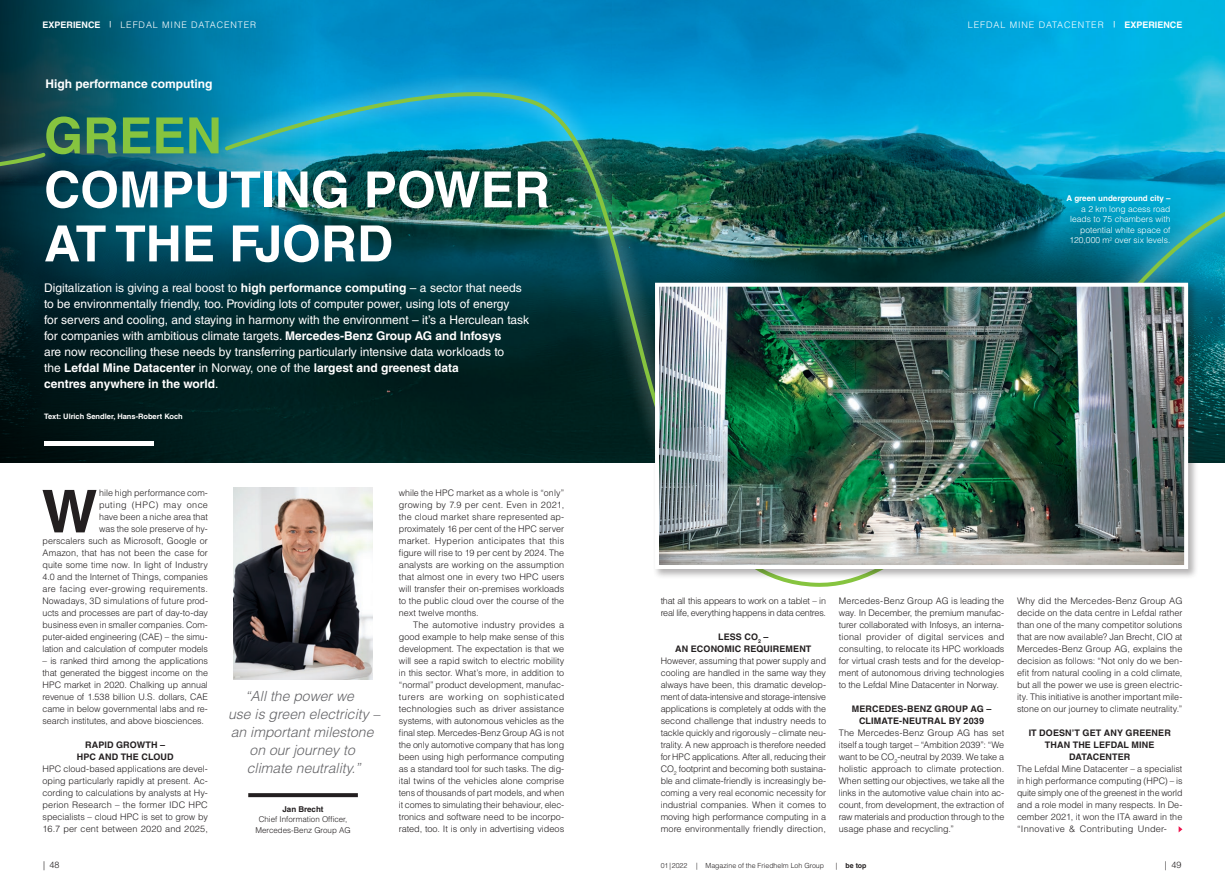
<style>
.page{position:relative;width:1225px;height:893px;background:#fff}
.page>*{position:absolute;margin:0;border:0;box-sizing:border-box;transform-origin:0 0}
._04_Fliesstext_Initi{font:700 59.1px "Helvetica LT Std";color:#231f20}
._01_Headline{font:700 50px/54px "Helvetica LT Std";color:#fff}
._01_Headline-2{font:700 50px "Helvetica LT Std";color:#86c43f}
._08_Zitat{font:italic 300 14px/18px "Helvetica LT Std";color:#636366}
._02_Vorspann{font:12px/16px "Helvetica LT Std";color:#fff}
._00_Topline{font:700 12px "Helvetica LT Std";color:#fff}
._05_Fliesstext_Einzu{font:300 9px/12px "Helvetica LT Std";color:#231f20;text-align:justify}
._06_Fliesstext_Einzu{font:300 9px/12px "Helvetica LT Std";letter-spacing:-.02em;color:#231f20;text-align:justify}
._04_Fliesstext_Initi-2{font:300 9px/12px "Helvetica LT Std";color:#231f20;text-align:right}
._07_Zwischentitel{font:700 9px/12px "Helvetica LT Std";letter-spacing:.01em;color:#231f20;text-align:center}
.t1{font:300 9px "Helvetica LT Std";letter-spacing:.1em;color:#fff}
._12_Infokasten_Fließ{font:300 8.5px/10.5px "Helvetica LT Std";color:#fff;text-align:right}
._08_Zitatgeber_Funkt{font:300 8px/10.5px "Helvetica LT Std";color:#231f20;text-align:center}
._11_Bildinschrift_we{font:700 8px "Helvetica LT Std";color:#fff}
._08_Zitatgeber_Funkt-2{font:700 8px "Helvetica LT Std";color:#231f20}
._02_Vorspann-2{font:700 7.5px "Helvetica LT Std";color:#fff}
.t2{font:300 7px "Helvetica LT Std";color:#231f20}
.t3{font:700 7px "Helvetica LT Std";color:#231f20}
.s1{font-weight:700}
.s2{font-weight:300}
</style>
<div class="page">
<svg style="left:431px;top:0;width:181px;height:69px;background:#0088c5"></svg>
<svg style="left:612px;top:0;width:613px;height:69px;background:#009bd3"></svg>
<svg style="left:0;top:0;width:431px;height:463px;background:#02465a"></svg>
<hr style="left:44px;top:442px;width:110px;height:4px;background:#fff">
<svg style="left:1178px;top:826px;width:4px;height:6px"></svg>
<img style="left:233px;top:606px;width:140px;height:73px">
<svg style="left:208px;top:73px;width:150px;height:533px"></svg>
<img style="left:223px;top:69px;width:1002px;height:527px">
<svg style="left:0;top:136px;width:62px;height:50px;background:#0f3541"></svg>
<svg style="left:0;top:149px;width:49px;height:21px"></svg>
<div style="left:653px;top:281px;width:545px;height:298px;background:#231f20;opacity:.34"></div>
<img style="left:660px;top:288px;width:523px;height:276px">
<div style="left:655px;top:283px;width:533px;height:286px;border:4px solid #fff"></div>
<svg style="left:248px;top:793px;width:110px;height:4px"></svg>
<p class="t1" style="left:43px;top:19px;width:215px"><span class="s1">EXPERIENCE</span> <sup>|</sup> LEFDAL MINE DATACENTER</p>
<p class="_00_Topline" style="left:45px;top:77px;width:168px">High performance computing</p>
<p class="_01_Headline-2" style="left:44px;top:105px;width:179px">GREEN</p>
<p class="_01_Headline" style="left:44px;top:162px;width:507px">COMPUTING POWER<br>AT THE FJORD</p>
<p class="_02_Vorspann" style="left:44px;top:280px;width:486px">Digitalization is giving a real boost to <span class="s1">high performance computing</span> – a sector that needs to be environmentally friendly, too. Providing lots of computer power, using lots of energy<br>for servers and cooling, and staying in harmony with the environment – it’s a Herculean task for companies with ambitious climate targets. <span class="s1">Mercedes-Benz Group AG and Infosys<br></span>are now reconciling these needs by transferring particularly intensive data workloads to<br>the <span class="s1">Lefdal Mine Datacenter</span> in Norway, one of the <span class="s1">largest and greenest data<br>centres anywhere in the world</span>.</p>
<p class="_02_Vorspann-2" style="left:44px;top:412px;width:140px">Text: Ulrich Sendler, Hans-Robert Koch</p>
<p class="_04_Fliesstext_Initi-2" style="left:43px;top:487px;width:167px">hile high performance com-<br>puting (HPC) may once<br>have been a niche area that<br>was the sole preserve of hy-<br>perscalers such as Microsoft, Google or Amazon, that has not been the case for quite some time now. In light of Industry 4.0 and the Internet of Things, companies are facing ever-growing requirements.<br>Nowadays, 3D simulations of future prod&shy;ucts and processes are part of day-to-day business even in smaller companies. Com&shy;puter-aided engineering (CAE) – the simu&shy;lation and calculation of computer models</p>
<p class="_04_Fliesstext_Initi-2" style="left:43px;top:655px;width:167px;text-align:justify">– is ranked third among the applications that generated the biggest income on the HPC market in 2020. Chalking up annual revenue of 1.538 billion U.S. dollars, CAE came in below governmental labs and re&shy;search institutes, and above biosciences.</p>
<p class="_07_Zwischentitel" style="left:85px;top:739px;width:82px">RAPID GROWTH –</p>
<p class="_07_Zwischentitel" style="left:77px;top:751px;width:99px">HPC AND THE CLOUD</p>
<p class="_05_Fliesstext_Einzu" style="left:43px;top:763px;width:167px">HPC cloud-based applications are devel&shy;oping particularly rapidly at present. Ac&shy;cording to calculations by analysts at Hy&shy;perion Research – the former IDC HPC specialists – cloud HPC is set to grow by 16.7 per cent between 2020 and 2025,</p>
<p class="_04_Fliesstext_Initi" style="left:42px;top:475px;width:57px">W</p>
<p class="_08_Zitat" style="left:245px;top:687px;width:110px">“All the power we</p>
<p class="_08_Zitat" style="left:228px;top:705px;width:153px">use is green electricity – an important milestone</p>
<p class="_08_Zitat" style="left:249px;top:741px;width:107px">on our journey to</p>
<p class="_08_Zitat" style="left:247px;top:759px;width:115px">climate neutrality.”</p>
<p class="_08_Zitatgeber_Funkt-2" style="left:282px;top:804px;width:42px">Jan Brecht</p>
<p class="_08_Zitatgeber_Funkt" style="left:255px;top:814px;width:97px">Chief Information Officer,<br>Mercedes-Benz Group AG</p>
<p class="_05_Fliesstext_Einzu" style="left:399px;top:487px;width:167px">while the HPC market as a whole is “only” growing by 7.9 per cent. Even in 2021, the cloud market share represented ap&shy;proximately 16 per cent of the HPC server market. Hyperion anticipates that this figure will rise to 19 per cent by 2024. The analysts are working on the assumption that almost one in every two HPC users will transfer their on-premises workloads to the public cloud over the course of the next twelve months.</p>
<p class="_06_Fliesstext_Einzu" style="left:399px;top:619px;width:167px;text-indent:14px">The automotive industry provides a good example to help make sense of this development. The expectation is that we will see a rapid switch to electric mobility in this sector. What’s more, in addition to “normal” product development, manufac&shy;turers are working on sophisticated technologies such as driver assistance systems, with autonomous vehicles as the final step. Mercedes-Benz Group AG is not the only automotive company that has long been using high performance computing as a standard tool for such tasks. The dig&shy;ital twins of the vehicles alone comprise tens of thousands of part models, and when it comes to simulating their behaviour, elec&shy;tronics and software need to be incorpo&shy;rated, too. It is only in advertising videos</p>
<p class="t1" style="left:968px;top:19px;width:216px">LEFDAL MINE DATACENTER <sup>|</sup> <span class="s1">EXPERIENCE</span></p>
<p class="_11_Bildinschrift_we" style="left:1066px;top:194px;width:106px">A green underground city –</p>
<p class="_12_Infokasten_Fließ" style="left:1081px;top:203px;width:91px">a 2 km long acess road</p>
<p class="_12_Infokasten_Fließ" style="left:1069px;top:214px;width:103px">leads to 75 chambers with potential white space of<br>120,000 m<sup>2</sup> over six levels.</p>
<p class="_06_Fliesstext_Einzu" style="left:660px;top:595px;width:167px">that all this appears to work on a tablet – in real life, everything happens in data centres.</p>
<p class="_07_Zwischentitel" style="left:675px;top:631px;width:138px">LESS CO<sub>2</sub> –<br>AN ECONOMIC REQUIREMENT</p>
<p class="_05_Fliesstext_Einzu" style="left:660px;top:655px;width:167px">However, assuming that power supply and cooling are handled in the same way they always have been, this dramatic develop&shy;ment of data-intensive and storage-intensive applications is completely at odds with the second challenge that industry needs to tackle quickly and rigorously – climate neu&shy;trality. A new approach is therefore needed for HPC applications. After all, reducing their CO<sub>2</sub> footprint and becoming both sustaina&shy;ble and climate-friendly is increasingly be&shy;coming a very real economic necessity for industrial companies. When it comes to moving high performance computing in a more environmentally friendly direction,</p>
<p class="_05_Fliesstext_Einzu" style="left:839px;top:595px;width:167px">Mercedes-Benz Group AG is leading the way. In December, the premium manufac&shy;turer collaborated with Infosys, an interna&shy;tional provider of digital services and consulting, to relocate its HPC workloads for virtual crash tests and for the develop&shy;ment of autonomous driving technologies to the Lefdal Mine Datacenter in Norway.</p>
<p class="_07_Zwischentitel" style="left:851px;top:703px;width:141px">MERCEDES-BENZ GROUP AG –<br>CLIMATE-NEUTRAL BY 2039</p>
<p class="_05_Fliesstext_Einzu" style="left:839px;top:727px;width:167px">The Mercedes-Benz Group AG has set itself a tough target – “Ambition 2039”: “We want to be CO<sub>2</sub>-neutral by 2039. We take a holistic approach to climate protection.<br>When setting our objectives, we take all the links in the automotive value chain into ac&shy;count, from development, the extraction of raw materials and production through to the usage phase and recycling.”</p>
<p class="_05_Fliesstext_Einzu" style="left:1017px;top:595px;width:167px">Why did the Mercedes-Benz Group AG decide on the data centre in Lefdal rather than one of the many competitor solutions that are now available? Jan Brecht, CIO at Mercedes-Benz Group AG, explains the decision as follows: “Not only do we ben&shy;efit from natural cooling in a cold climate, but all the power we use is green electric&shy;ity. This initiative is another important mile&shy;stone on our journey to climate neutrality.”</p>
<p class="_07_Zwischentitel" style="left:1028px;top:727px;width:144px">IT DOESN’T GET ANY GREENER<br>THAN THE LEFDAL MINE<br>DATACENTER</p>
<p class="_05_Fliesstext_Einzu" style="left:1017px;top:763px;width:167px">The Lefdal Mine Datacenter – a specialist in high performance computing (HPC) – is quite simply one of the greenest in the world and a role model in many respects. In De&shy;cember 2021, it won the ITA award in the “Innovative &amp; Contributing Under-</p>
<p class="_06_Fliesstext_Einzu" style="left:43px;top:859px;width:18px">| 48</p>
<p class="_06_Fliesstext_Einzu" style="left:1165px;top:859px;width:18px">| 49</p>
<p class="t2" style="left:660px;top:861px;width:28px">01|2022</p>
<p class="t2" style="left:696px;top:861px;width:129px">| Magazine of the Friedhelm Loh Group</p>
<p class="t3" style="left:835px;top:862px;width:32px"><span class="s2">|</span> be top</p>
</div>
